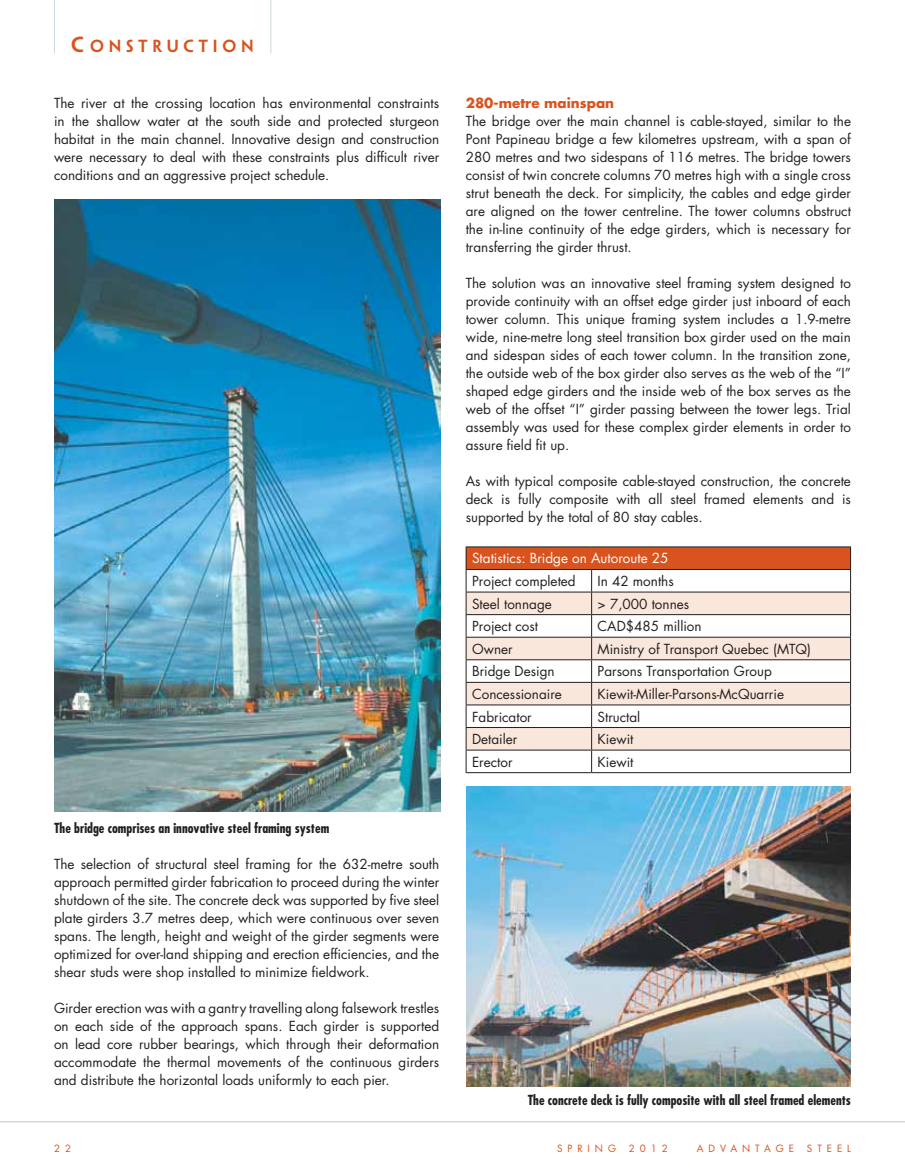
<style>
.page{position:relative;width:905px;height:1175px;background:#fff}
.page>*{position:absolute;margin:0;border:0;box-sizing:border-box;transform-origin:0 0}
.t1{font:600 15.75px "Penumbra Sans Std";color:#d9531e}
.t2{font:13.5px/18px "Futura";color:#231f20;text-align:justify}
.t3{font:700 condensed 13.5px "Futura";color:#231f20}
.t4{font:13.5px "Futura";color:#fff}
.t5{font:700 13.5px "Futura";color:#d9531e}
.t6{font:9.75px "Futura";letter-spacing:.51em;color:#d9531e}
.s1{font-size:19.5px}
</style>
<div class="page">
<img style="left:54px;top:199px;width:386px;height:612px">
<hr style="left:0;top:1120px;width:904px;height:2px;background:#ced8de">
<div style="left:466px;top:547px;width:384px;height:22px;background:#d9531e"></div>
<svg style="left:466px;top:592px;width:384px;height:157px;fill:#fae7db"></svg>
<hr style="left:465px;top:546px;width:126px;height:1px;background:#231f20">
<hr style="left:591px;top:546px;width:259px;height:1px;background:#231f20">
<hr style="left:465px;top:569px;width:126px;height:1px;background:#231f20">
<hr style="left:591px;top:569px;width:259px;height:1px;background:#231f20">
<hr style="left:465px;top:591px;width:126px;height:1px;background:#231f20">
<hr style="left:591px;top:591px;width:259px;height:1px;background:#231f20">
<hr style="left:465px;top:614px;width:126px;height:1px;background:#231f20">
<hr style="left:591px;top:614px;width:259px;height:1px;background:#231f20">
<hr style="left:465px;top:637px;width:126px;height:1px;background:#231f20">
<hr style="left:591px;top:637px;width:259px;height:1px;background:#231f20">
<hr style="left:465px;top:659px;width:126px;height:1px;background:#231f20">
<hr style="left:591px;top:659px;width:259px;height:1px;background:#231f20">
<hr style="left:465px;top:682px;width:126px;height:1px;background:#231f20">
<hr style="left:591px;top:682px;width:259px;height:1px;background:#231f20">
<hr style="left:465px;top:704px;width:126px;height:1px;background:#231f20">
<hr style="left:591px;top:704px;width:259px;height:1px;background:#231f20">
<hr style="left:465px;top:727px;width:126px;height:1px;background:#231f20">
<hr style="left:591px;top:727px;width:259px;height:1px;background:#231f20">
<hr style="left:465px;top:749px;width:126px;height:1px;background:#231f20">
<svg style="left:465px;top:547px;width:1px;height:225px"></svg>
<hr style="left:591px;top:749px;width:259px;height:1px;background:#231f20">
<svg style="left:591px;top:570px;width:1px;height:202px"></svg>
<svg style="left:850px;top:547px;width:1px;height:225px"></svg>
<hr style="left:465px;top:772px;width:126px;height:1px;background:#231f20">
<hr style="left:591px;top:772px;width:259px;height:1px;background:#231f20">
<hr style="left:54px;top:0;width:1px;height:54px;background:#ced8de">
<hr style="left:270px;top:0;width:1px;height:54px;background:#ced8de">
<img style="left:466px;top:787px;width:384px;height:299px">
<p class="t1" style="left:71px;top:36px;width:35px"><span class="s1">C</span> ONSTR</p>
<p class="t1" style="left:167px;top:36px;width:32px">U CTION</p>
<p class="t2" style="left:54px;top:94px;width:387px">The river at the crossing location has environmental constraints in the shallow water at the south side and protected sturgeon habitat in the main channel. Innovative design and construction were necessary to deal with these constraints plus difficult river conditions and an aggressive project schedule.</p>
<p class="t3" style="left:54px;top:819px;width:277px">The bridge comprises an innovative steel framing system</p>
<p class="t2" style="left:54px;top:854px;width:387px">The selection of structural steel framing for the 632-metre south approach permitted girder fabrication to proceed during the winter shutdown of the site. The concrete deck was supported by five steel plate girders 3.7 metres deep, which were continuous over seven spans. The length, height and weight of the girder segments were optimized for over-land shipping and erection efficiencies, and the shear studs were shop installed to minimize fieldwork.</p>
<p class="t2" style="left:54px;top:998px;width:387px">Girder erection was with a gantry travelling along falsework trestles on each side of the approach spans. Each girder is supported on lead core rubber bearings, which through their deformation accommodate the thermal movements of the continuous girders and distribute the horizontal loads uniformly to each pier.</p>
<p class="t5" style="left:465px;top:94px;width:150px">280-metre mainspan</p>
<p class="t2" style="left:465px;top:112px;width:387px">The bridge over the main channel is cable-stayed, similar to the Pont Papineau bridge a few kilometres upstream, with a span of 280 metres and two sidespans of 116 metres. The bridge towers consist of twin concrete columns 70 metres high with a single cross strut beneath the deck. For simplicity, the cables and edge girder are aligned on the tower centreline. The tower columns obstruct the in-line continuity of the edge girders, which is necessary for transferring the girder thrust.</p>
<p class="t2" style="left:465px;top:274px;width:387px">The solution was an innovative steel framing system designed to provide continuity with an offset edge girder just inboard of each tower column. This unique framing system includes a 1.9-metre wide, nine-metre long steel transition box girder used on the main and sidespan sides of each tower column. In the transition zone, the outside web of the box girder also serves as the web of the “I” shaped edge girders and the inside web of the box serves as the web of the offset “I” girder passing between the tower legs. Trial assembly was used for these complex girder elements in order to assure field fit up.</p>
<p class="t2" style="left:465px;top:472px;width:387px">As with typical composite cable-stayed construction, the concrete deck is fully composite with all steel framed elements and is supported by the total of 80 stay cables.</p>
<p class="t4" style="left:472px;top:549px;width:198px">Statistics: Bridge on Autoroute 25</p>
<p class="t2" style="left:472px;top:572px;width:105px">Project completed</p>
<p class="t2" style="left:597px;top:572px;width:78px">In 42 months</p>
<p class="t2" style="left:472px;top:594px;width:81px">Steel tonnage</p>
<p class="t2" style="left:597px;top:594px;width:93px">&gt; 7,000 tonnes</p>
<p class="t2" style="left:472px;top:617px;width:67px">Project cost</p>
<p class="t2" style="left:597px;top:617px;width:105px">CAD$485 million</p>
<p class="t2" style="left:472px;top:639px;width:42px">Owner</p>
<p class="t2" style="left:597px;top:639px;width:215px">Ministry of Transport Quebec (MTQ)</p>
<p class="t2" style="left:472px;top:662px;width:84px">Bridge Design</p>
<p class="t2" style="left:597px;top:662px;width:176px">Parsons Transportation Group</p>
<p class="t2" style="left:472px;top:685px;width:91px">Concessionaire</p>
<p class="t2" style="left:597px;top:685px;width:188px">Kiewit-Miller-Parsons-McQuarrie</p>
<p class="t2" style="left:472px;top:707px;width:61px">Fabricator</p>
<p class="t2" style="left:597px;top:707px;width:44px">Structal</p>
<p class="t2" style="left:472px;top:730px;width:47px">Detailer</p>
<p class="t2" style="left:597px;top:730px;width:37px">Kiewit</p>
<p class="t2" style="left:472px;top:752px;width:42px">Erector</p>
<p class="t2" style="left:597px;top:752px;width:37px">Kiewit</p>
<p class="t3" style="left:527px;top:1091px;width:325px">The concrete deck is fully composite with all steel framed elements</p>
<p class="t6" style="left:54px;top:1141px;width:18px">2 2</p>
<p class="t6" style="left:557px;top:1141px;width:60px">SPRING</p>
<p class="t6" style="left:629px;top:1141px;width:40px">2012</p>
<p class="t6" style="left:696px;top:1141px;width:99px">ADVANTAGE</p>
<p class="t6" style="left:807px;top:1141px;width:45px">STEEL</p>
</div>
